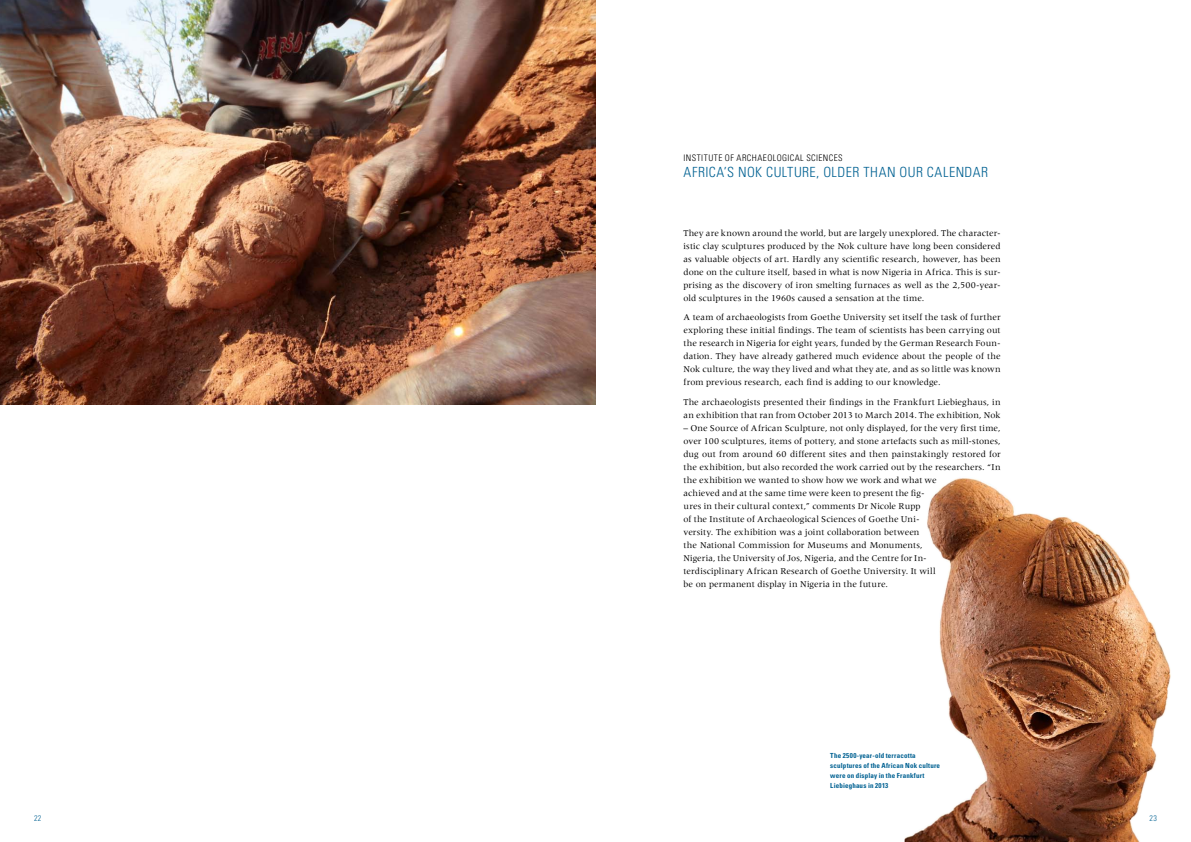
<style>
.page{position:relative;width:1191px;height:842px;background:#fff}
.page>*{position:absolute;margin:0;border:0;box-sizing:border-box;transform-origin:0 0}
.t1{font:300 condensed 14px "Univers LT Std";letter-spacing:.03em;color:#006192}
.t2{font:9.2px/13px "Meridien LT Std";letter-spacing:.01em;color:#000}
.t3{font:300 condensed 9px "Univers LT Std";color:#000}
.t4{font:300 condensed 8px "Univers LT Std";color:#006192}
.t5{font:700 condensed 7px/10px "Univers LT Std";letter-spacing:.025em;color:#006192}
</style>
<div class="page">
<img style="left:0;top:0;width:595px;height:405px">
<img style="left:904px;top:482px;width:267px;height:360px">
<p class="t3" style="left:683px;top:152px;width:6px">INSTITUTE</p>
<p class="t3" style="left:725px;top:152px;width:18px">OF ARCHAEO</p>
<p class="t3" style="left:772px;top:152px;width:10px">LOGICA</p>
<p class="t3" style="left:800px;top:152px;width:12px">L SCIENCES</p>
<h1 class="t1" style="left:683px;top:164px;width:22px">AFRICA</h1>
<h1 class="t1" style="left:724px;top:164px;width:72px">’SNOK CULTURE</h1>
<h1 class="t1" style="left:816px;top:164px;width:56px">, OLDER THAN</h1>
<h1 class="t1" style="left:899px;top:164px;width:9px">OUR</h1>
<h1 class="t1" style="left:927px;top:164px;width:54px">CALEN DAR</h1>
<p class="t2" style="left:683px;top:226px;width:319px">They are known around the world, but are largely unexplored. The character&shy;istic clay sculptures produced by the Nok culture have long been considered as valuable objects of art. Hardly any scientific research, however, has been done on the culture itself, based in what is now Nigeria in Africa. This is sur&shy;prising as the discovery of iron smelting furnaces as well as the 2,500-year&shy;old sculptures in the 1960s caused a sensation at the time.</p>
<p class="t2" style="left:683px;top:311px;width:319px;text-align:justify">A team of archaeologists from Goethe University set itself the task of further exploring these initial findings. The team of scientists has been carrying out the research in Nigeria for eight years, funded by the German Research Foun&shy;dation. They have already gathered much evidence about the people of the Nok culture, the way they lived and what they ate, and as so little was known from previous research, each find is adding to our knowledge.</p>
<p class="t2" style="left:683px;top:395px;width:318px">The archaeologists presented their findings in the Frankfurt Liebieghaus, in an exhibition that ran from October 2013 to March 2014. The exhibition, Nok</p>
<p class="t2" style="left:683px;top:421px;width:319px">– One Source of African Sculpture, not only displayed, for the very first time, over 100 sculptures, items of pottery, and stone artefacts such as mill- stones, dug out from around 60 different sites and then painstakingly restored for the exhibition, but also recorded the work carried out by the researchers. “In the exhibition we wanted to show how we work and what we<br>achieved and at the same time were keen to present the fig-<br>ures in their cultural context,” comments Dr Nicole Rupp<br>of the Institute of Archaeological Sciences of Goethe Uni-<br>versity. The exhibition was a joint collaboration between<br>the National Commission for Museums and Monuments,<br>Nigeria, the University of Jos, Nigeria, and the Centre for In-<br>terdisciplinary African Research of Goethe University. It will<br>be on permanent display in Nigeria in the future.</p>
<p class="t5" style="left:830px;top:750px;width:111px">The 2500-year-old terracotta sculptures of the African Nok culture were on display in the Frankfurt<br>Liebieghaus in 2013</p>
<p class="t4" style="left:34px;top:813px;width:9px">22</p>
<p class="t4" style="left:1149px;top:813px;width:9px">23</p>
</div>
